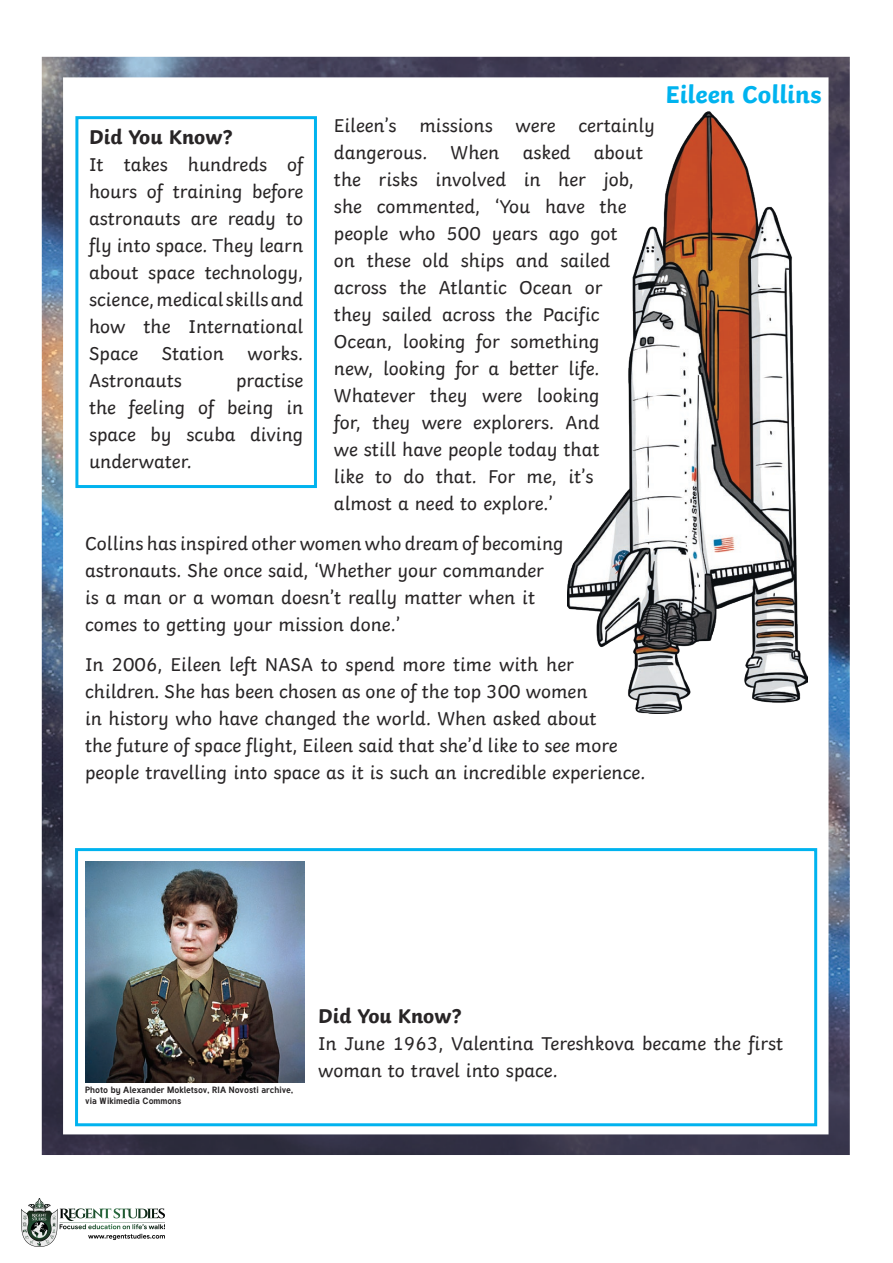
<style>
.page{position:relative;width:893px;height:1263px;background:#fff}
.page>*{position:absolute;margin:0;border:0;box-sizing:border-box;transform-origin:0 0}
.Heading_2{font:700 25.5px "Twinkl";color:#00b3ef}
.Heading_3{font:700 21px "Twinkl";color:#282526}
.KS2_Body_Copy{font:19.5px/27px "Twinkl";color:#282526}
.t1{font:700 9px/10.8px "Tuffy";color:#282526}
</style>
<div class="page">
<img style="left:42px;top:57px;width:808px;height:1098px">
<div style="left:75px;top:848px;width:742px;height:278px;border:3px solid #00b3ef"></div>
<div style="left:77px;top:118px;width:238px;height:368px;background:#fff"></div>
<div style="left:75px;top:116px;width:242px;height:372px;border:3px solid #00b3ef"></div>
<img style="left:568px;top:111px;width:239px;height:602px">
<img style="left:85px;top:861px;width:219px;height:221px">
<img style="left:22px;top:1199px;width:142px;height:48px">
<p class="KS2_Body_Copy" style="left:334px;top:110px;width:323px">Eileen’s missions were certainly dangerous. When asked about the risks involved in her job, she commented, ‘You have the people who 500 years ago got<br>on these old ships and sailed across the Atlantic Ocean or<br>they sailed across the Pacific<br>Ocean, looking for something<br>new, looking for a better life.<br>Whatever they were looking<br>for, they were explorers. And<br>we still have people today that<br>like to do that. For me, it’s almost a need to explore.’</p>
<p class="KS2_Body_Copy" style="left:85px;top:528px;width:480px">Collins has inspired other women who dream of becoming astronauts. She once said, ‘Whether your commander<br>is a man or a woman doesn’t really matter when it comes to getting your mission done.’</p>
<p class="KS2_Body_Copy" style="left:85px;top:649px;width:562px">In 2006, Eileen left NASA to spend more time with her children. She has been chosen as one of the top 300 women<br>in history who have changed the world. When asked about<br>the future of space flight, Eileen said that she’d like to see more people travelling into space as it is such an incredible experience.</p>
<p class="Heading_3" style="left:89px;top:119px;width:145px">Did You Know?</p>
<p class="KS2_Body_Copy" style="left:89px;top:149px;width:216px;text-align:justify">It takes hundreds of hours of training before astronauts are ready to fly into space. They learn about space technology, science, medical skills and how the International Space Station works.<br>Astronauts</p>
<p class="KS2_Body_Copy" style="left:89px;top:365px;width:216px;text-align:justify;text-indent:147px">practise the feeling of being in space by scuba diving underwater.</p>
<p class="Heading_2" style="left:665px;top:73px;width:157px">Eileen Collins</p>
<p class="t1" style="left:85px;top:1084px;width:209px">Photo by Alexander Mokletsov, RIA Novosti archive, via Wikimedia Commons</p>
<p class="Heading_3" style="left:318px;top:998px;width:145px">Did You Know?</p>
<p class="KS2_Body_Copy" style="left:318px;top:1028px;width:467px">In June 1963, Valentina Tereshkova became the first woman to travel into space.</p>
</div>
